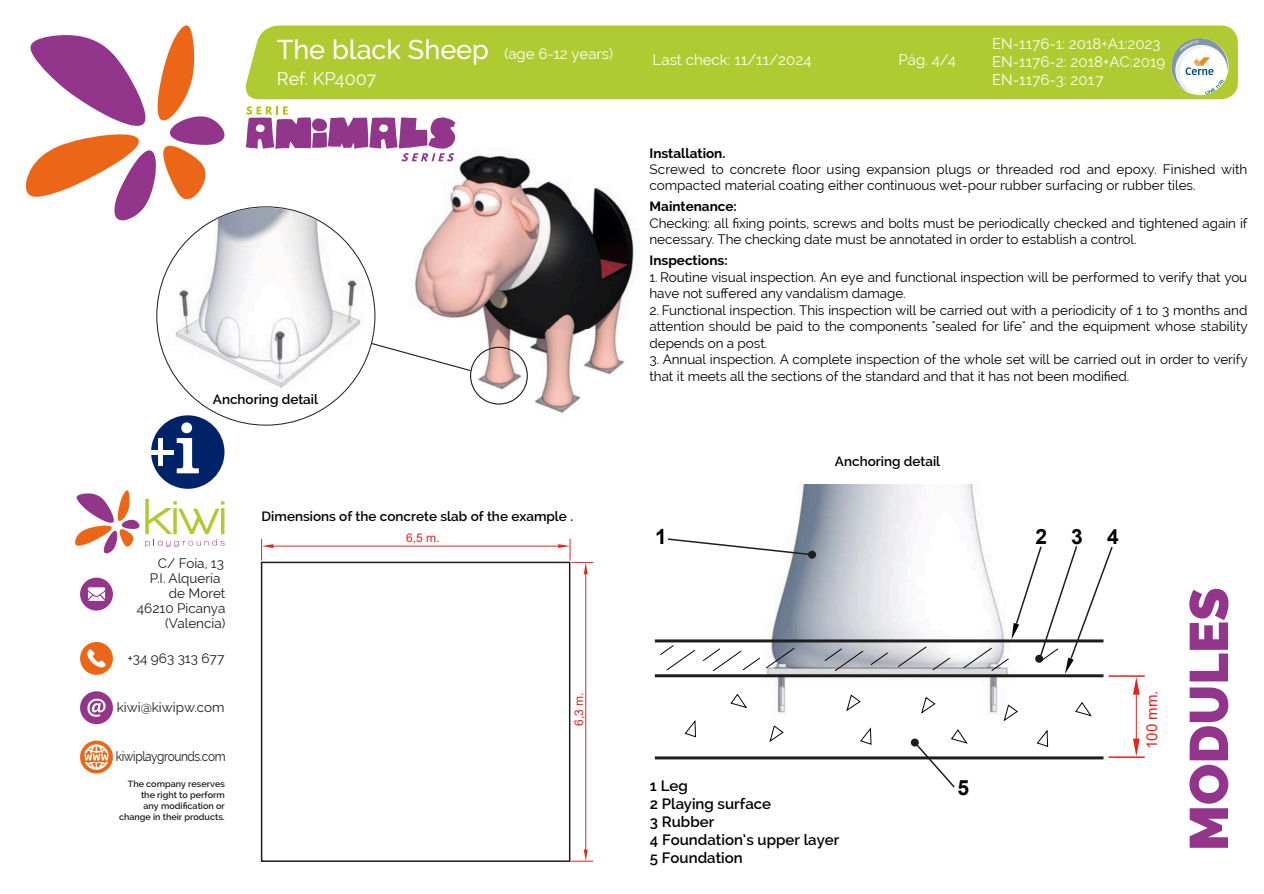
<style>
.page{position:relative;width:1264px;height:894px;background:#fff}
.page>*{position:absolute;margin:0;border:0;box-sizing:border-box;transform-origin:0 0}
.t1{font:900 54px "Raleway";color:#92358b}
.t2{font:700 21px "Arial";color:#010101}
.t3{font:18px "Raleway";color:#fff}
.t4{font:15px/17.7px "Raleway";color:#fff}
.t5{font:600 15px/18px "Raleway";color:#010101}
.t6{font:15px "Arial";color:#e5231d}
.t7{font:13.5px/16.5px "Raleway";letter-spacing:-.005em;color:#010101}
.t8{font:13.5px "Raleway";color:#1d1d1b}
.t9{font:600 13.5px "Raleway";color:#010101}
.t10{font:700 13.5px "Raleway";color:#010101}
.t11{font:13.5px "Raleway";letter-spacing:-.03em;color:#1d1d1b;scale:.88 1}
.t12{font:12px "Arial";color:#e5231d}
.t13{font:600 9px/10.8px "Raleway";color:#1d1d1b;text-align:right}
.s1{font-weight:500;font-size:27px}
</style>
<div class="page">
<img style="left:402px;top:136px;width:232px;height:277px">
<img style="left:157px;top:208px;width:217px;height:217px;border-radius:50%">
<div style="left:245px;top:26px;width:993px;height:73px;background:#afcb31"></div>
<div style="left:470px;top:346px;width:58px;height:58px;border:1px solid #1d1d1b;border-radius:50%"></div>
<hr style="left:273px;top:545px;width:285px;height:1px;background:#e5231d">
<svg style="left:261px;top:538px;width:12px;height:22px"></svg>
<hr style="left:585px;top:574px;width:1px;height:277px;background:#e5231d">
<svg style="left:571px;top:849px;width:22px;height:12px"></svg>
<svg style="left:558px;top:538px;width:35px;height:36px"></svg>
<svg style="left:370px;top:342px;width:102px;height:30px"></svg>
<img style="left:795px;top:484px;width:185px;height:53px">
<hr style="left:655px;top:639px;width:448px;height:3px;background:#1d1d1b">
<hr style="left:655px;top:674px;width:448px;height:3px;background:#1d1d1b">
<hr style="left:655px;top:756px;width:448px;height:3px;background:#1d1d1b">
<hr style="left:1108px;top:756px;width:36px;height:1px;background:#e5231d">
<svg style="left:1133px;top:738px;width:6px;height:18px"></svg>
<hr style="left:1108px;top:675px;width:36px;height:1px;background:#e5231d">
<hr style="left:1136px;top:694px;width:1px;height:44px;background:#e5231d">
<svg style="left:1133px;top:676px;width:6px;height:18px"></svg>
<svg style="left:659px;top:537px;width:455px;height:251px"></svg>
<svg style="left:26px;top:25px;width:199px;height:195px"></svg>
<div style="left:261px;top:561px;width:309px;height:300px;border:1px solid #1d1d1b"></div>
<svg style="left:75px;top:490px;width:64px;height:63px"></svg>
<svg style="left:145px;top:498px;width:79px;height:49px"></svg>
<div style="left:80px;top:577px;width:33px;height:33px;background:#92358b;border-radius:50%"></div>
<svg style="left:88px;top:587px;width:17px;height:13px"></svg>
<div style="left:80px;top:691px;width:33px;height:33px;background:#92358b;border-radius:50%"></div>
<svg style="left:87px;top:698px;width:19px;height:18px"></svg>
<div style="left:151px;top:415px;width:73px;height:73px;background:#002269;border-radius:50%"></div>
<svg style="left:177px;top:422px;width:22px;height:51px"></svg>
<div style="left:146px;top:449px;width:28px;height:5px;background:#fff"></div>
<div style="left:158px;top:438px;width:5px;height:28px;background:#fff"></div>
<div style="left:80px;top:641px;width:33px;height:33px;background:#ec6617;border-radius:50%"></div>
<svg style="left:87px;top:649px;width:19px;height:18px"></svg>
<svg style="left:80px;top:740px;width:33px;height:33px"></svg>
<svg style="left:84px;top:744px;width:25px;height:25px"></svg>
<div style="left:82px;top:752px;width:29px;height:9px;background:#ec6617"></div>
<svg style="left:84px;top:746px;width:25px;height:21px"></svg>
<svg style="left:246px;top:106px;width:209px;height:55px"></svg>
<img style="left:1162px;top:33px;width:72px;height:67px">
<p class="t4" style="left:277px;top:44px;width:338px"><span class="s1">The black Sheep</span> (age 6-12 years)</p>
<h3 class="t3" style="left:277px;top:68px;width:101px">Ref. KP4007</h3>
<p class="t9" style="left:213px;top:391px;width:107px">Anchoring detail</p>
<p class="t9" style="left:262px;top:507px;width:313px">Dimensions of the concrete slab of the example .</p>
<p class="t8" style="left:158px;top:555px;width:67px">C/ Foia, 13</p>
<p class="t8" style="left:150px;top:570px;width:72px">P.I. Alquería</p>
<p class="t8" style="left:169px;top:585px;width:58px">de Moret</p>
<p class="t8" style="left:137px;top:600px;width:90px">46210 Picanya</p>
<p class="t8" style="left:165px;top:615px;width:62px">(Valencia)</p>
<p class="t8" style="left:128px;top:649px;width:98px">+34 963 313 677</p>
<p class="t8" style="left:117px;top:699px;width:109px">kiwi@kiwipw.com</p>
<p class="t11" style="left:116px;top:748px;width:126px">kiwiplaygrounds.com</p>
<p class="t13" style="left:119px;top:778px;width:107px">The company reserves the right to perform<br>any modification or change in their products.</p>
<p class="t12" style="left:406px;top:533px;width:35px">6,5 m.</p>
<p class="t12" style="left:574px;top:726px;width:35px;rotate:-90deg">6,3 m.</p>
<p class="t4" style="left:652px;top:51px;width:160px">Last check: 11/11/2024</p>
<p class="t4" style="left:898px;top:51px;width:59px">Pág. 4/4</p>
<p class="t4" style="left:992px;top:35px;width:175px">EN-1176-1: 2018+A1:2023<br>EN-1176-2: 2018+AC:2019<br>EN-1176-3: 2017</p>
<p class="t10" style="left:649px;top:145px;width:77px">Installation.</p>
<p class="t7" style="left:649px;top:161px;width:599px">Screwed to concrete floor using expansion plugs or threaded rod and epoxy. Finished with compacted material coating either continuous wet-pour rubber surfacing or rubber tiles.</p>
<p class="t10" style="left:649px;top:198px;width:89px">Maintenance:</p>
<p class="t7" style="left:649px;top:214px;width:600px">Checking: all fixing points, screws and bolts must be periodically checked and tightened again if necessary. The checking date must be annotated in order to establish a control.</p>
<p class="t10" style="left:649px;top:252px;width:80px">Inspections:</p>
<p class="t7" style="left:649px;top:268px;width:599px">1. Routine visual inspection. An eye and functional inspection will be performed to verify that you have not suffered any vandalism damage.</p>
<p class="t7" style="left:649px;top:301px;width:600px;text-align:justify">2. Functional inspection. This inspection will be carried out with a periodicity of 1 to 3 months and attention should be paid to the components "sealed for life" and the equipment whose stability depends on a post.</p>
<p class="t7" style="left:649px;top:351px;width:600px">3. Annual inspection. A complete inspection of the whole set will be carried out in order to verify that it meets all the sections of the standard and that it has not been modified.</p>
<p class="t9" style="left:835px;top:453px;width:107px">Anchoring detail</p>
<h2 class="t2" style="left:655px;top:528px;width:13px">1</h2>
<h2 class="t2" style="left:1035px;top:528px;width:85px">2 3 4</h2>
<p class="t5" style="left:650px;top:776px;width:191px">1 Leg<br>2 Playing surface<br>3 Rubber<br>4 Foundation’s upper layer<br>5 Foundation</p>
<h2 class="t2" style="left:957px;top:779px;width:13px">5</h2>
<p class="t6" style="left:1146px;top:748px;width:60px;rotate:-90deg">100 mm.</p>
<h1 class="t1" style="left:1177px;top:850px;width:265px;rotate:-90deg">MODULES</h1>
</div>
